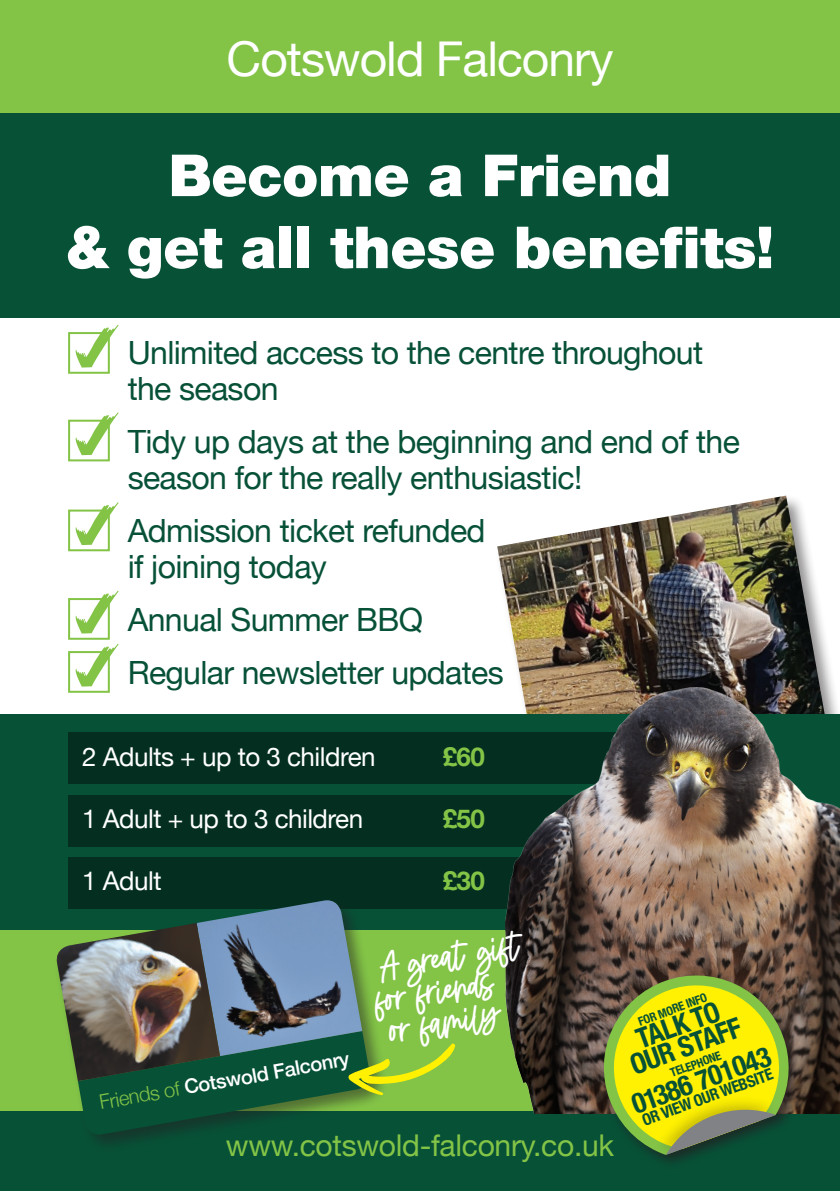
<style>
.page{position:relative;width:840px;height:1191px;background:#fff}
.page>*{position:absolute;margin:0;border:0;box-sizing:border-box;transform-origin:0 0}
.t1{font:900 58px "Helvetica Neue";letter-spacing:-.01em;color:#fff}
.t2{font:48px "Helvetica Neue";letter-spacing:-.02em;color:#fff}
.new_bullets{font:32px/36px "Helvetica Neue";letter-spacing:-.02em;color:#075137}
.t3{font:30px "Ladybug";color:#fff}
.t4{font:30px "Helvetica Neue";letter-spacing:-.01em;color:#83c447}
.t5{font:700 condensed 28px/22.4px "Helvetica Neue";color:#075137;text-align:center}
.t6{font:26px "Helvetica Neue";letter-spacing:-.02em;color:#fff}
.t7{font:700 26px "Helvetica Neue";color:#83c447}
.t8{font:500 20px "Helvetica Neue";color:#fff}
.t9{font:700 condensed 16px "Helvetica Neue";color:#075137}
.t10{font:700 condensed 12px "Helvetica Neue";color:#075137}
.s1{font-weight:300;color:#83c447}
</style>
<div class="page">
<div style="left:0;top:0;width:839px;height:113px;background:#83c447"></div>
<div style="left:0;top:113px;width:839px;height:204px;background:#075137"></div>
<img style="left:497px;top:495px;width:332px;height:193px">
<div style="left:0;top:714px;width:839px;height:216px;background:#075137"></div>
<div style="left:68px;top:732px;width:609px;height:51px;background:#042f20"></div>
<div style="left:68px;top:795px;width:609px;height:51px;background:#042f20"></div>
<div style="left:68px;top:857px;width:609px;height:51px;background:#042f20"></div>
<div style="left:0;top:930px;width:839px;height:181px;background:#83c447"></div>
<div style="left:0;top:1111px;width:839px;height:80px;background:#075137"></div>
<img style="left:505px;top:688px;width:334px;height:425px">
<div style="left:54px;top:898px;width:334px;height:254px;background:#231f20;opacity:.5"></div>
<img style="left:54px;top:900px;width:318px;height:236px">
<div style="left:68px;top:332px;width:42px;height:42px;border:2px solid #83c447"></div>
<div style="left:68px;top:509px;width:42px;height:42px;border:2px solid #83c447"></div>
<div style="left:68px;top:598px;width:42px;height:42px;border:2px solid #83c447"></div>
<div style="left:68px;top:651px;width:42px;height:42px;border:2px solid #83c447"></div>
<svg style="left:72px;top:325px;width:46px;height:43px"></svg>
<div style="left:68px;top:420px;width:42px;height:41px;border:2px solid #83c447"></div>
<svg style="left:72px;top:412px;width:46px;height:43px"></svg>
<svg style="left:72px;top:502px;width:46px;height:43px"></svg>
<svg style="left:72px;top:590px;width:46px;height:44px"></svg>
<svg style="left:72px;top:643px;width:46px;height:44px"></svg>
<svg style="left:70px;top:1029px;width:385px;height:107px"></svg>
<div style="left:598px;top:970px;width:206px;height:200px;background:#231f20;opacity:.75"></div>
<svg style="left:590px;top:962px;width:211px;height:192px;background:#524a3e"></svg>
<div style="left:652px;top:1095px;width:128px;height:65px;background:#231f20;opacity:.25"></div>
<svg style="left:602px;top:974px;width:188px;height:181px"></svg>
<p class="t2" style="left:226px;top:24px;width:388px">Cotswold Falconry</p>
<p class="t1" style="left:168px;top:141px;width:504px">Become a Friend</p>
<p class="t1" style="left:66px;top:213px;width:709px">&amp; get all these benefits!</p>
<p class="new_bullets" style="left:128px;top:336px;width:576px">Unlimited access to the centre throughout the season</p>
<p class="new_bullets" style="left:128px;top:425px;width:613px">Tidy up days at the beginning and end of the season for the really enthusiastic!</p>
<p class="new_bullets" style="left:128px;top:514px;width:359px">Admission ticket refunded if joining today</p>
<p class="new_bullets" style="left:128px;top:603px;width:297px">Annual Summer BBQ</p>
<p class="new_bullets" style="left:128px;top:656px;width:377px">Regular newsletter updates</p>
<p class="t6" style="left:82px;top:737px;width:295px">2 Adults + up to 3 children</p>
<p class="t7" style="left:442px;top:740px;width:44px">£60</p>
<p class="t6" style="left:82px;top:800px;width:282px">1 Adult + up to 3 children</p>
<p class="t7" style="left:442px;top:802px;width:44px">£50</p>
<p class="t6" style="left:82px;top:862px;width:81px">1 Adult</p>
<p class="t7" style="left:442px;top:865px;width:44px">£30</p>
<p class="t8" style="left:97px;top:1086px;width:255px;rotate:-10deg"><span class="s1">Friends of</span> Cotswold Falconry</p>
<p class="t3" style="left:374px;top:946px;width:151px;rotate:-10deg">A great gift</p>
<p class="t3" style="left:371px;top:979px;width:124px;rotate:-10deg">for friends</p>
<p class="t3" style="left:385px;top:1009px;width:117px;rotate:-10deg">or family</p>
<p class="t10" style="left:635px;top:1012px;width:73px;rotate:-20deg">FOR MORE INFO</p>
<p class="t5" style="left:618px;top:1032px;width:118px;rotate:-20deg">TALK TO<br>OUR STAFF</p>
<p class="t5" style="left:628px;top:1092px;width:147px;rotate:-20deg">01386 701043</p>
<p class="t10" style="left:667px;top:1063px;width:55px;rotate:-20deg">TELEPHONE</p>
<p class="t9" style="left:638px;top:1107px;width:139px;rotate:-20deg">OR VIEW OUR WEBSITE</p>
<p class="t4" style="left:226px;top:1123px;width:389px">www.cotswold-falconry.co.uk</p>
</div>
